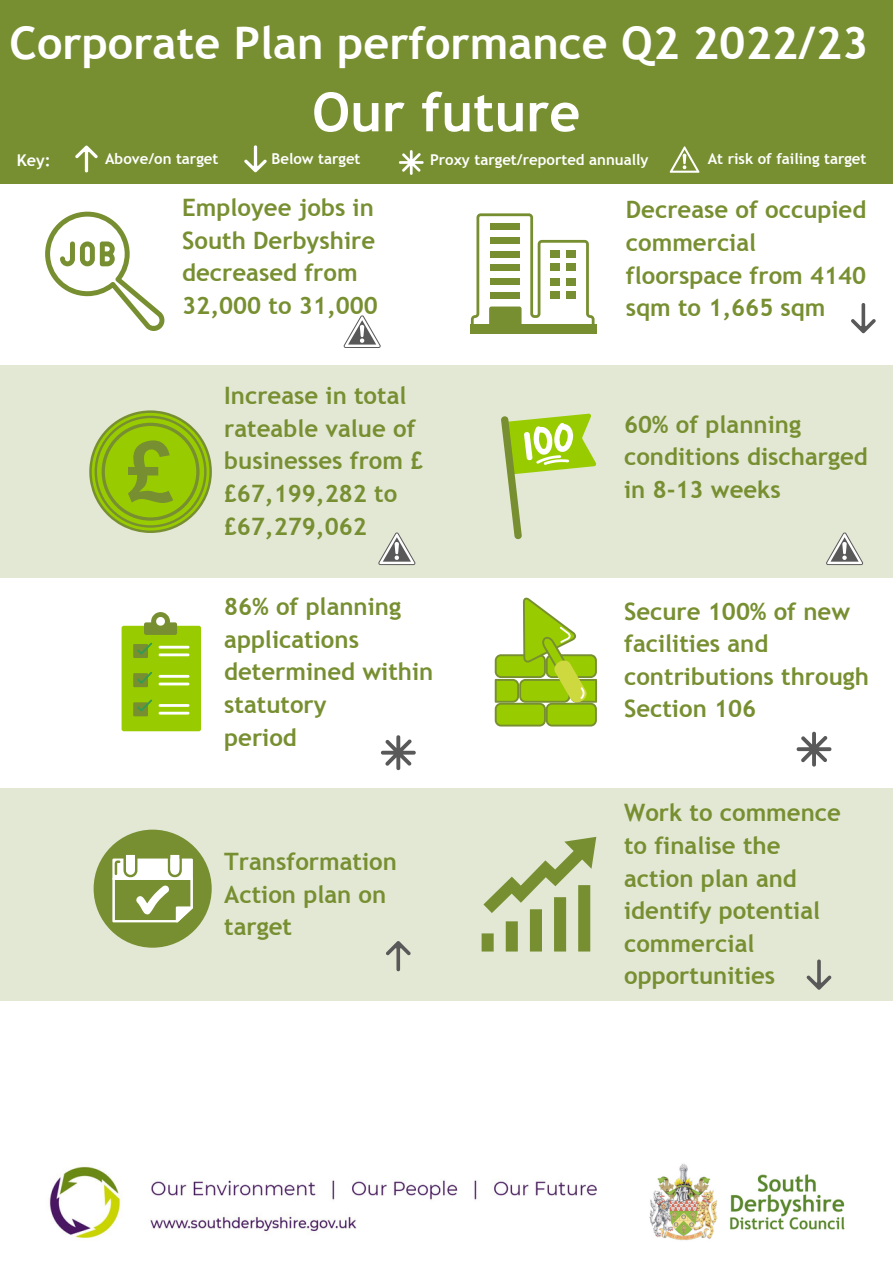
<style>
.page{position:relative;width:893px;height:1264px;background:#fff}
.page>*{position:absolute;margin:0;border:0;box-sizing:border-box;transform-origin:0 0}
.t1{font:700 54px "Trebuchet MS";color:#fff}
.t2{font:700 45px "Trebuchet MS";color:#fff}
.t3{font:700 24px/32.5px "Trebuchet MS";color:#778f31}
.t4{font:700 16.2px "Trebuchet MS";color:#fff}
.t5{font:700 15px "Trebuchet MS";color:#fff}
</style>
<div class="page">
<div style="left:0;top:0;width:892px;height:183px;background:#778f31"></div>
<img style="left:49px;top:1166px;width:547px;height:73px">
<img style="left:649px;top:1163px;width:196px;height:78px">
<svg style="left:471px;top:213px;width:123px;height:111px"></svg>
<div style="left:490px;top:251px;width:30px;height:7px;background:#778f31"></div>
<div style="left:490px;top:237px;width:30px;height:7px;background:#778f31"></div>
<div style="left:490px;top:223px;width:30px;height:7px;background:#778f31"></div>
<div style="left:490px;top:292px;width:30px;height:7px;background:#778f31"></div>
<div style="left:490px;top:278px;width:30px;height:7px;background:#778f31"></div>
<div style="left:490px;top:264px;width:30px;height:7px;background:#778f31"></div>
<div style="left:469px;top:324px;width:127px;height:10px;background:#778f31"></div>
<div style="left:0;top:365px;width:892px;height:213px;background:#e3e8d5"></div>
<svg style="left:501px;top:413px;width:95px;height:126px"></svg>
<div style="left:121px;top:625px;width:80px;height:106px;background:#9c0;border-radius:2px"></div>
<div style="left:133px;top:644px;width:15px;height:14px;background:#778f31"></div>
<hr style="left:159px;top:645px;width:30px;height:3px;background:#fff">
<hr style="left:159px;top:653px;width:30px;height:3px;background:#fff">
<div style="left:133px;top:673px;width:15px;height:14px;background:#778f31"></div>
<hr style="left:159px;top:675px;width:30px;height:2px;background:#fff">
<hr style="left:159px;top:682px;width:30px;height:3px;background:#fff">
<div style="left:133px;top:702px;width:15px;height:14px;background:#778f31"></div>
<hr style="left:159px;top:704px;width:30px;height:3px;background:#fff">
<hr style="left:159px;top:711px;width:30px;height:3px;background:#fff">
<svg style="left:144px;top:612px;width:33px;height:23px"></svg>
<svg style="left:137px;top:642px;width:15px;height:13px"></svg>
<svg style="left:137px;top:672px;width:15px;height:12px"></svg>
<svg style="left:135px;top:699px;width:17px;height:13px"></svg>
<svg style="left:494px;top:597px;width:103px;height:129px"></svg>
<div style="left:0;top:788px;width:892px;height:212px;background:#e3e8d5"></div>
<div style="left:94px;top:829px;width:118px;height:118px;background:#778f31;border-radius:50%"></div>
<svg style="left:112px;top:855px;width:81px;height:67px"></svg>
<svg style="left:89px;top:410px;width:123px;height:123px"></svg>
<svg style="left:481px;top:837px;width:115px;height:114px"></svg>
<svg style="left:386px;top:941px;width:24px;height:30px"></svg>
<svg style="left:806px;top:959px;width:25px;height:30px"></svg>
<svg style="left:796px;top:731px;width:35px;height:35px"></svg>
<svg style="left:851px;top:303px;width:24px;height:30px"></svg>
<svg style="left:381px;top:735px;width:35px;height:35px"></svg>
<svg style="left:45px;top:212px;width:120px;height:119px"></svg>
<svg style="left:343px;top:315px;width:37px;height:33px"></svg>
<svg style="left:378px;top:532px;width:37px;height:33px"></svg>
<svg style="left:826px;top:532px;width:37px;height:33px"></svg>
<svg style="left:75px;top:145px;width:23px;height:27px"></svg>
<svg style="left:244px;top:145px;width:23px;height:27px"></svg>
<svg style="left:399px;top:150px;width:24px;height:25px"></svg>
<svg style="left:669px;top:146px;width:31px;height:27px"></svg>
<h2 class="t2" style="left:10px;top:17px;width:860px">Corporate Plan performance Q2 2022/23</h2>
<h1 class="t1" style="left:312px;top:81px;width:269px">Our future</h1>
<p class="t4" style="left:17px;top:150px;width:35px">Key:</p>
<p class="t5" style="left:105px;top:150px;width:115px">Above/on target</p>
<p class="t5" style="left:271px;top:150px;width:91px">Below target</p>
<p class="t5" style="left:430px;top:151px;width:220px">Proxy target/reported annually</p>
<p class="t5" style="left:707px;top:150px;width:160px">At risk of failing target</p>
<p class="t3" style="left:182px;top:191px;width:197px">Employee jobs in<br>South Derbyshire decreased from<br>32,000 to 31,000</p>
<p class="t3" style="left:626px;top:193px;width:242px">Decrease of occupied commercial floorspace from 4140 sqm to 1,665 sqm</p>
<p class="t3" style="left:224px;top:379px;width:200px">Increase in total rateable value of businesses from £ £67,199,282 to £67,279,062</p>
<p class="t3" style="left:224px;top:590px;width:211px">86% of planning applications determined within statutory<br>period</p>
<p class="t3" style="left:224px;top:845px;width:174px">Transformation<br>Action plan on target</p>
<p class="t3" style="left:624px;top:408px;width:245px">60% of planning conditions discharged in 8-13 weeks</p>
<p class="t3" style="left:624px;top:594px;width:246px">Secure 100% of new facilities and contributions through<br>Section 106</p>
<p class="t3" style="left:624px;top:796px;width:218px">Work to commence to finalise the action plan and identify potential commercial opportunities</p>
</div>
